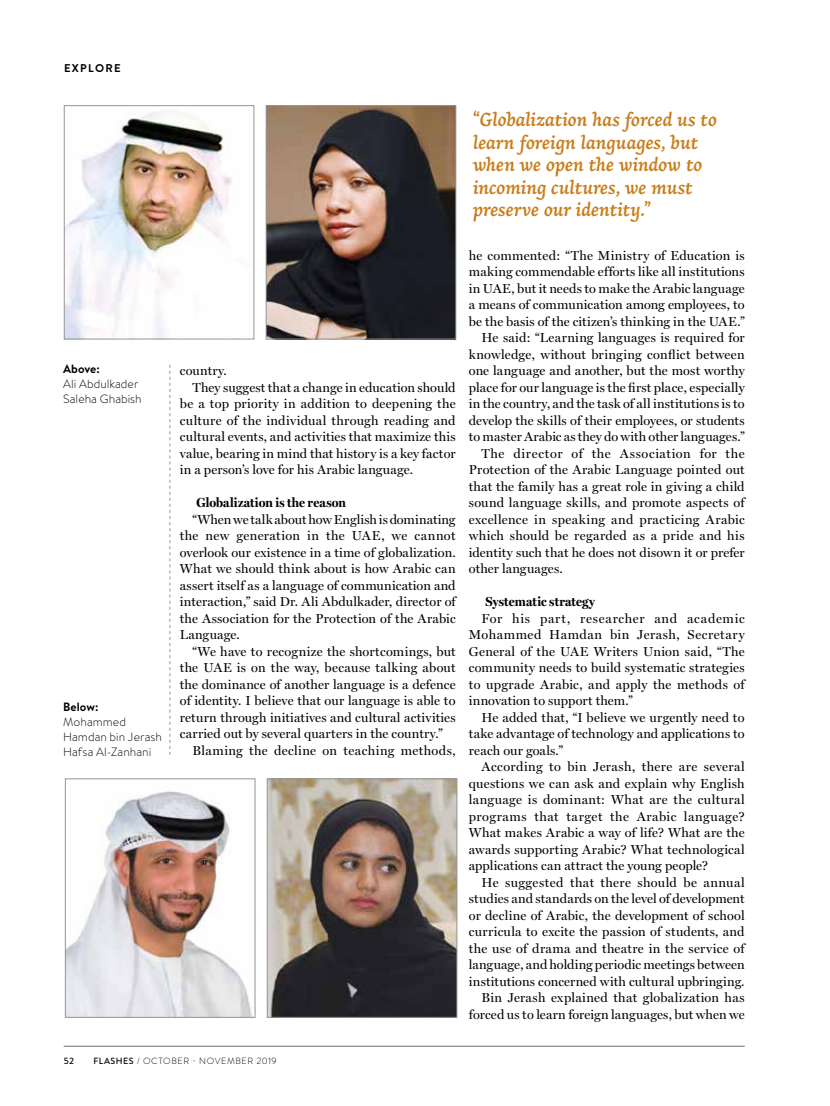
<style>
.page{position:relative;width:830px;height:1106px;background:#fff}
.page>*{position:absolute;margin:0;border:0;box-sizing:border-box;transform-origin:0 0}
.t1{font:italic 600 19.5px/22.5px "Arek";letter-spacing:-.005em;color:#c97d1b}
.t2{font:700 13.2px "Miller Display";letter-spacing:.015em;color:#000}
.t3{font:13.05px/16.5px "Miller Display";letter-spacing:.015em;color:#000;text-align:justify}
.t4{font:13.05px "Miller Display";letter-spacing:.035em;color:#000}
.t5{font:13.05px "Miller Display";letter-spacing:.045em;color:#000}
.t6{font:300 12px/15px "Brandon Text";letter-spacing:.005em;color:#000}
.t7{font:700 12px "Brandon Text";letter-spacing:.005em;color:#000}
.t8{font:700 11.25px "Brandon Text";letter-spacing:.12em;color:#000}
.t9{font:300 9px "Brandon Text";letter-spacing:.07em;color:#000}
.t10{font:500 9px "Brandon Text";color:#000}
.s1{font-weight:500}
</style>
<div class="page">
<hr style="left:64px;top:1046px;width:680px;height:1px;background:#6d6e71">
<svg style="left:169px;top:365px;width:1px;height:390px"></svg>
<img style="left:67px;top:791px;width:185px;height:224px">
<div style="left:65px;top:778px;width:190px;height:239px;border:1px solid #939598"></div>
<img style="left:66px;top:112px;width:166px;height:225px">
<div style="left:64px;top:105px;width:190px;height:234px;border:1px solid #939598"></div>
<img style="left:269px;top:780px;width:186px;height:235px">
<div style="left:267px;top:778px;width:190px;height:239px;border:1px solid #939598"></div>
<img style="left:268px;top:107px;width:186px;height:230px">
<div style="left:266px;top:105px;width:190px;height:234px;border:1px solid #939598"></div>
<p class="t8" style="left:64px;top:60px;width:58px">EXPLORE</p>
<p class="t7" style="left:63px;top:360px;width:38px">Above:</p>
<p class="t6" style="left:63px;top:376px;width:80px">Ali Abdulkader<br>Saleha Ghabish</p>
<p class="t7" style="left:63px;top:698px;width:37px">Below:</p>
<p class="t6" style="left:63px;top:714px;width:100px">Mohammed<br>Hamdan bin Jerash<br>Hafsa Al-Zanhani</p>
<p class="t3" style="left:180px;top:362px;width:48px">country.</p>
<p class="t3" style="left:192px;top:379px;width:264px">They suggest that a change in education should</p>
<p class="t3" style="left:180px;top:395px;width:277px">be a top priority in addition to deepening the</p>
<p class="t3" style="left:180px;top:412px;width:277px">culture of the individual through reading and</p>
<p class="t3" style="left:180px;top:428px;width:277px">cultural events, and activities that maximize this</p>
<p class="t3" style="left:180px;top:445px;width:277px">value, bearing in mind that history is a key factor</p>
<p class="t3" style="left:180px;top:461px;width:235px">in a person’s love for his Arabic language.</p>
<p class="t2" style="left:196px;top:495px;width:151px">Globalization is the reason</p>
<p class="t3" style="left:180px;top:511px;width:277px;text-indent:13px">“When we talk about how English is dominating the new generation in the UAE, we cannot overlook our existence in a time of globalization.<br>What we should think about is how Arabic can assert itself as a language of communication and interaction,” said Dr. Ali Abdulkader, director of the Association for the Protection of the Arabic Language.</p>
<p class="t3" style="left:192px;top:643px;width:264px">“We have to recognize the shortcomings, but</p>
<p class="t3" style="left:180px;top:659px;width:277px">the UAE is on the way, because talking about</p>
<p class="t3" style="left:180px;top:676px;width:277px">the dominance of another language is a defence</p>
<p class="t3" style="left:180px;top:692px;width:277px">of identity. I believe that our language is able to</p>
<p class="t3" style="left:180px;top:709px;width:277px">return through initiatives and cultural activities</p>
<p class="t3" style="left:180px;top:725px;width:264px">carried out by several quarters in the country.”</p>
<p class="t4" style="left:192px;top:742px;width:264px">Blaming the decline on teaching methods,</p>
<h1 class="t1" style="left:473px;top:109px;width:245px">“Globalization has forced us to learn foreign languages, but when we open the window to incoming cultures, we must preserve our identity.”</h1>
<p class="t3" style="left:468px;top:247px;width:277px">he commented: “The Ministry of Education is</p>
<p class="t3" style="left:468px;top:263px;width:277px">making commendable efforts like all institutions</p>
<p class="t3" style="left:468px;top:280px;width:277px">in UAE, but it needs to make the Arabic language</p>
<p class="t3" style="left:468px;top:296px;width:277px">a means of communication among employees, to</p>
<p class="t3" style="left:468px;top:313px;width:277px">be the basis of the citizen’s thinking in the UAE.”</p>
<p class="t3" style="left:481px;top:329px;width:264px">He said: “Learning languages is required for</p>
<p class="t3" style="left:468px;top:346px;width:277px">knowledge, without bringing conflict between</p>
<p class="t3" style="left:468px;top:362px;width:277px">one language and another, but the most worthy</p>
<p class="t3" style="left:468px;top:379px;width:277px">place for our language is the first place, especially</p>
<p class="t3" style="left:468px;top:395px;width:277px">in the country, and the task of all institutions is to</p>
<p class="t3" style="left:468px;top:412px;width:277px">develop the skills of their employees, or students</p>
<p class="t3" style="left:468px;top:428px;width:277px">to master Arabic as they do with other languages.”</p>
<p class="t5" style="left:481px;top:445px;width:264px">The director of the Association for the</p>
<p class="t3" style="left:468px;top:461px;width:277px">Protection of the Arabic Language pointed out</p>
<p class="t3" style="left:468px;top:478px;width:277px">that the family has a great role in giving a child</p>
<p class="t3" style="left:468px;top:494px;width:277px">sound language skills, and promote aspects of</p>
<p class="t3" style="left:468px;top:511px;width:277px">excellence in speaking and practicing Arabic</p>
<p class="t3" style="left:468px;top:527px;width:277px">which should be regarded as a pride and his</p>
<p class="t3" style="left:468px;top:544px;width:277px">identity such that he does not disown it or prefer</p>
<p class="t3" style="left:468px;top:560px;width:95px">other languages.</p>
<p class="t2" style="left:485px;top:594px;width:111px">Systematic strategy</p>
<p class="t3" style="left:468px;top:610px;width:277px;text-indent:13px">For his part, researcher and academic Mohammed Hamdan bin Jerash, Secretary General of the UAE Writers Union said, “The community needs to build systematic strategies to upgrade Arabic, and apply the methods of innovation to support them.”</p>
<p class="t3" style="left:468px;top:709px;width:277px;text-indent:13px">He added that, “I believe we urgently need to take advantage of technology and applications to reach our goals.”</p>
<p class="t3" style="left:468px;top:758px;width:277px;text-indent:13px">According to bin Jerash, there are several questions we can ask and explain why English language is dominant: What are the cultural programs that target the Arabic language?<br>What makes Arabic a way of life? What are the awards supporting Arabic? What technological applications can attract the young people?</p>
<p class="t3" style="left:468px;top:874px;width:277px;text-align:right">He suggested that there should be annual studies and standards on the level of development or decline of Arabic, the development of school curricula to excite the passion of students, and the use of drama and theatre in the service of language, and holding periodic meetings between institutions concerned with cultural upbringing.<br>Bin Jerash explained that globalization has forced us to learn foreign languages, but when we</p>
<p class="t10" style="left:64px;top:1054px;width:12px">52</p>
<p class="t9" style="left:93px;top:1054px;width:185px"><span class="s1">FLASHES</span> / OCTOBER - NOVEMBER 2019</p>
</div>
